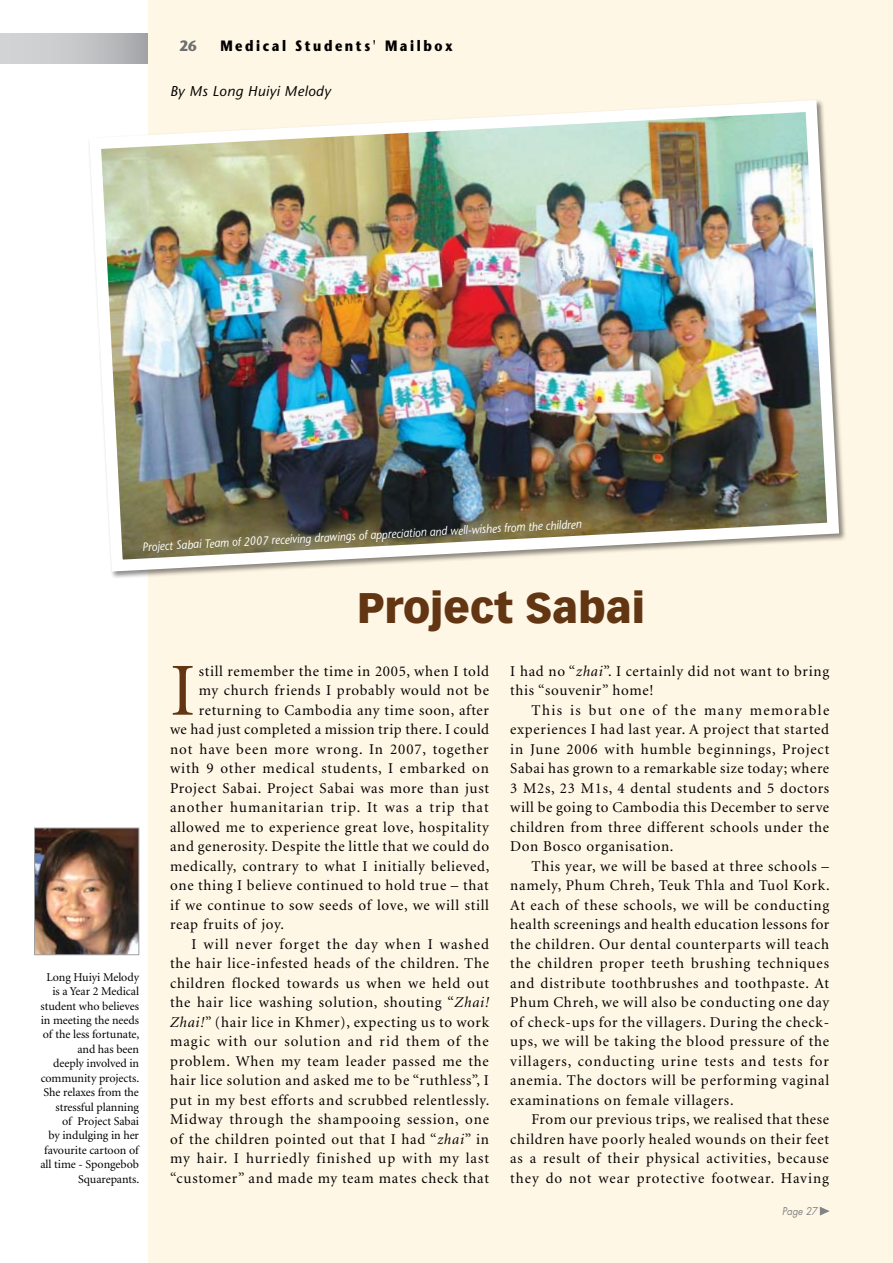
<style>
.page{position:relative;width:893px;height:1263px;background:#fff}
.page>*{position:absolute;margin:0;border:0;box-sizing:border-box;transform-origin:0 0}
.t1{font:75px "Minion";color:#623513}
.t2{font:900 42px "Vectora LH";color:#623513}
.t3{font:15px/19.5px "Minion";letter-spacing:.045em;color:#000;text-align:justify}
.t4{font:15px "Minion";letter-spacing:.065em;color:#000}
.t5{font:700 15px "Stone Sans";letter-spacing:.2em;color:#000;scale:.85 1}
.t6{font:700 15px "Stone Sans";color:#6d6f71;scale:.9 1}
.t7{font:italic 14.25px "Stone Sans";letter-spacing:.03em;color:#000}
.t8{font:12px/14.4px "Minion";letter-spacing:-.005em;color:#000;text-align:right}
.t9{font:italic 12px "Stone Sans";color:#fff;scale:.9 1}
.t10{font:italic 10.5px "Futura";color:#808285;scale:.9 1}
.s1{font-style:italic}
</style>
<div class="page">
<img style="left:36px;top:830px;width:101px;height:123px">
<div style="left:34px;top:828px;width:105px;height:127px;border:1px solid #9d9fa2"></div>
<div style="left:0;top:34px;width:151px;height:29px;background:linear-gradient(to right,#d8d9db,#aeafb1)"></div>
<div style="left:149px;top:0;width:744px;height:1263px;background:#fff7e5"></div>
<div style="left:88px;top:98px;width:765px;height:487px;background:#fff7e5"></div>
<img style="left:88px;top:94px;width:757px;height:483px">
<svg style="left:820px;top:1207px;width:9px;height:9px"></svg>
<p class="t6" style="left:180px;top:37px;width:20px">26</p>
<p class="t5" style="left:220px;top:37px;width:275px">Medical Students' Mailbox</p>
<p class="t7" style="left:170px;top:82px;width:162px">By Ms Long Huiyi Melody</p>
<p class="t9" style="left:142px;top:540px;width:490px;rotate:-3deg">Project Sabai Team of 2007 receiving drawings of appreciation and well-wishes from the children</p>
<p class="t8" style="left:40px;top:970px;width:100px">Long Huiyi Melody is a Year 2 Medical student who believes in meeting the needs of the less fortunate, and has been<br>deeply involved in community projects.<br>She relaxes from the stressful planning<br>of Project Sabai<br>by indulging in her favourite cartoon of all time - Spongebob<br>Squarepants.</p>
<h2 class="t2" style="left:357px;top:582px;width:289px">Project Sabai</h2>
<h1 class="t1" style="left:170px;top:654px;width:27px">I</h1>
<p class="t3" style="left:199px;top:662px;width:292px">still remember the time in 2005, when I told</p>
<p class="t3" style="left:199px;top:681px;width:292px">my church friends I probably would not be</p>
<p class="t3" style="left:199px;top:701px;width:292px">returning to Cambodia any time soon, after</p>
<p class="t3" style="left:170px;top:720px;width:321px">we had just completed a mission trip there. I could</p>
<p class="t3" style="left:170px;top:740px;width:320px">not have been more wrong. In 2007, together</p>
<p class="t3" style="left:170px;top:759px;width:320px">with 9 other medical students, I embarked on</p>
<p class="t3" style="left:170px;top:779px;width:320px">Project Sabai. Project Sabai was more than just</p>
<p class="t4" style="left:170px;top:800px;width:320px">another humanitarian trip. It was a trip that</p>
<p class="t3" style="left:170px;top:818px;width:320px">allowed me to experience great love, hospitality</p>
<p class="t3" style="left:170px;top:837px;width:320px">and generosity. Despite the little that we could do</p>
<p class="t3" style="left:170px;top:857px;width:321px">medically, contrary to what I initially believed,</p>
<p class="t3" style="left:170px;top:876px;width:320px">one thing I believe continued to hold true – that</p>
<p class="t3" style="left:170px;top:896px;width:320px">if we continue to sow seeds of love, we will still</p>
<p class="t3" style="left:170px;top:915px;width:115px">reap fruits of joy.</p>
<p class="t4" style="left:191px;top:936px;width:299px">I will never forget the day when I washed</p>
<p class="t3" style="left:170px;top:954px;width:320px">the hair lice-infested heads of the children. The</p>
<p class="t3" style="left:170px;top:974px;width:321px">children flocked towards us when we held out</p>
<p class="t3" style="left:170px;top:993px;width:320px">the hair lice washing solution, shouting “<span class="s1">Zhai!</span></p>
<p class="t3" style="left:170px;top:1013px;width:320px"><span class="s1">Zhai!</span>” (hair lice in Khmer), expecting us to work</p>
<p class="t4" style="left:170px;top:1034px;width:320px">magic with our solution and rid them of the</p>
<p class="t3" style="left:170px;top:1052px;width:320px">problem. When my team leader passed me the</p>
<p class="t3" style="left:170px;top:1071px;width:320px">hair lice solution and asked me to be “ruthless”, I</p>
<p class="t3" style="left:170px;top:1091px;width:321px">put in my best efforts and scrubbed relentlessly.</p>
<p class="t3" style="left:170px;top:1110px;width:321px">Midway through the shampooing session, one</p>
<p class="t3" style="left:170px;top:1130px;width:320px">of the children pointed out that I had “<span class="s1">zhai</span>” in</p>
<p class="t3" style="left:170px;top:1149px;width:320px">my hair. I hurriedly finished up with my last</p>
<p class="t3" style="left:170px;top:1169px;width:320px">“customer” and made my team mates check that</p>
<p class="t3" style="left:510px;top:662px;width:320px">I had no “<span class="s1">zhai</span>”. I certainly did not want to bring this “souvenir” home!</p>
<p class="t3" style="left:510px;top:701px;width:321px;text-indent:21px">This is but one of the many memorable experiences I had last year. A project that started in June 2006 with humble beginnings, Project Sabai has grown to a remarkable size today; where 3 M2s, 23 M1s, 4 dental students and 5 doctors will be going to Cambodia this December to serve children from three different schools under the Don Bosco organisation.</p>
<p class="t3" style="left:510px;top:857px;width:321px;text-indent:21px">This year, we will be based at three schools – namely, Phum Chreh, Teuk Thla and Tuol Kork.<br>At each of these schools, we will be conducting health screenings and health education lessons for the children. Our dental counterparts will teach the children proper teeth brushing techniques and distribute toothbrushes and toothpaste. At Phum Chreh, we will also be conducting one day of check-ups for the villagers. During the check&shy;ups, we will be taking the blood pressure of the villagers, conducting urine tests and tests for anemia. The doctors will be performing vaginal examinations on female villagers.</p>
<p class="t3" style="left:510px;top:1110px;width:320px;text-indent:21px">From our previous trips, we realised that these children have poorly healed wounds on their feet as a result of their physical activities, because they do not wear protective footwear. Having</p>
<p class="t10" style="left:782px;top:1204px;width:41px">Page 27</p>
</div>
